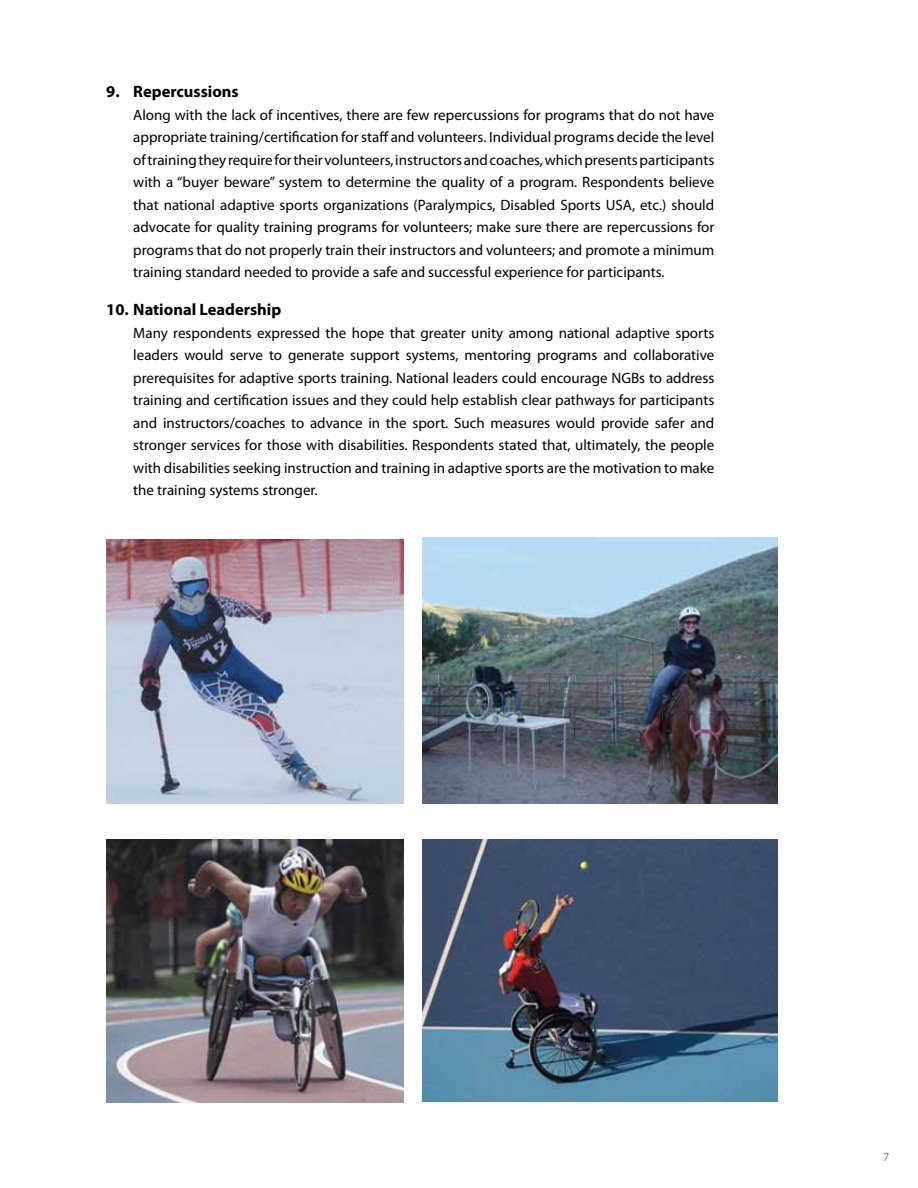
<style>
.page{position:relative;width:918px;height:1188px;background:#fff}
.page>*{position:absolute;margin:0;border:0;box-sizing:border-box;transform-origin:0 0}
.t1{font:700 16.5px "Myriad Pro";color:#000}
.t2{font:15px/22.5px "Myriad Pro";color:#000;text-align:justify}
.t3{font:12px "Myriad Pro";color:#818182}
</style>
<div class="page">
<img style="left:106px;top:539px;width:297px;height:265px">
<img style="left:423px;top:840px;width:354px;height:262px">
<img style="left:423px;top:538px;width:354px;height:266px">
<img style="left:106px;top:840px;width:297px;height:263px">
<p class="t1" style="left:106px;top:81px;width:134px">9. Repercussions</p>
<p class="t2" style="left:133px;top:103px;width:583px">Along with the lack of incentives, there are few repercussions for programs that do not have appropriate training/certification for staff and volunteers. Individual programs decide the level of training they require for their volunteers, instructors and coaches, which presents participants with a “buyer beware” system to determine the quality of a program. Respondents believe that national adaptive sports organizations (Paralympics, Disabled Sports USA, etc.) should advocate for quality training programs for volunteers; make sure there are repercussions for programs that do not properly train their instructors and volunteers; and promote a minimum training standard needed to provide a safe and successful experience for participants.</p>
<p class="t1" style="left:106px;top:299px;width:177px">10. National Leadership</p>
<p class="t2" style="left:133px;top:321px;width:583px">Many respondents expressed the hope that greater unity among national adaptive sports leaders would serve to generate support systems, mentoring programs and collaborative prerequisites for adaptive sports training. National leaders could encourage NGBs to address training and certification issues and they could help establish clear pathways for participants and instructors/coaches to advance in the sport. Such measures would provide safer and stronger services for those with disabilities. Respondents stated that, ultimately, the people with disabilities seeking instruction and training in adaptive sports are the motivation to make the training systems stronger.</p>
<p class="t3" style="left:883px;top:1149px;width:8px">7</p>
</div>
